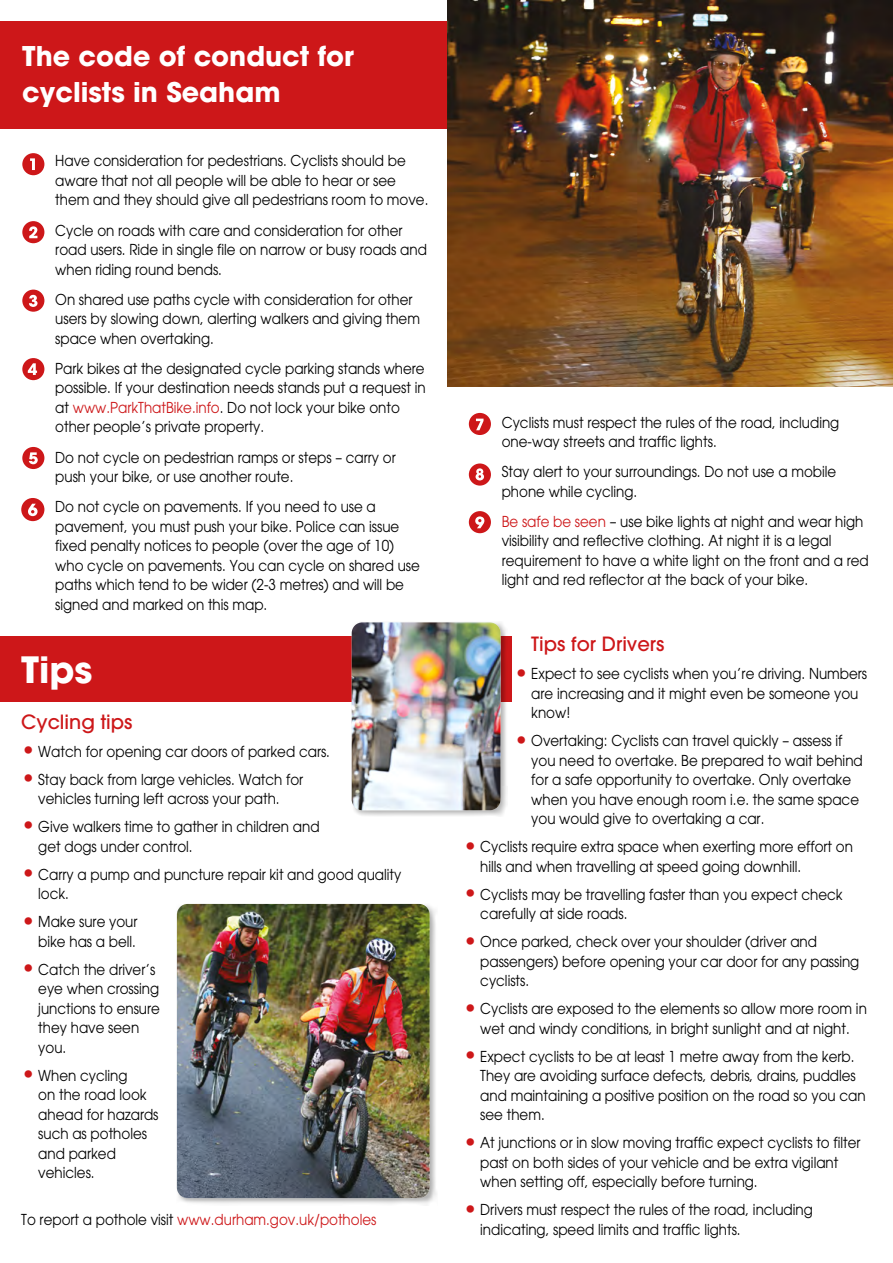
<style>
.page{position:relative;width:893px;height:1263px;background:#fff}
.page>*{position:absolute;margin:0;border:0;box-sizing:border-box;transform-origin:0 0}
.White_headings_H2_23{font:700 36px "ITC Avant Garde Pro";color:#fff}
.White_headings_H2_23-2{font:700 27px/36px "ITC Avant Garde Pro";color:#fff}
.headings_H3_23{font:500 19.5px "ITC Avant Garde Pro";color:#cd1719}
.t1{font:15px/19.5px "ITC Avant Garde Pro";color:#000;scale:.9 1}
.body_text_P_23{font:15px "ITC Avant Garde Pro";color:#cd1719;scale:.9 1}
.s1{color:#cd1719}
.s2{font-size:24px;color:#cd1719}
.s3{color:#000}
</style>
<div class="page">
<div style="left:0;top:21px;width:448px;height:108px;background:#cd1719"></div>
<div style="left:22px;top:153px;width:22px;height:22px;background:#cd1719;border-radius:50%"></div>
<svg style="left:30px;top:158px;width:5px;height:12px"></svg>
<div style="left:22px;top:221px;width:22px;height:22px;background:#cd1719;border-radius:50%"></div>
<svg style="left:29px;top:226px;width:8px;height:12px"></svg>
<div style="left:22px;top:290px;width:22px;height:22px;background:#cd1719;border-radius:50%"></div>
<svg style="left:29px;top:295px;width:9px;height:12px"></svg>
<div style="left:22px;top:358px;width:22px;height:22px;background:#cd1719;border-radius:50%"></div>
<svg style="left:28px;top:363px;width:9px;height:12px"></svg>
<div style="left:22px;top:447px;width:22px;height:22px;background:#cd1719;border-radius:50%"></div>
<svg style="left:29px;top:452px;width:9px;height:12px"></svg>
<div style="left:21px;top:498px;width:23px;height:23px;background:#cd1719;border-radius:50%"></div>
<svg style="left:28px;top:504px;width:10px;height:12px"></svg>
<img style="left:448px;top:0;width:445px;height:387px">
<div style="left:469px;top:413px;width:22px;height:22px;background:#cd1719;border-radius:50%"></div>
<svg style="left:476px;top:419px;width:8px;height:11px"></svg>
<div style="left:469px;top:463px;width:22px;height:23px;background:#cd1719;border-radius:50%"></div>
<svg style="left:476px;top:468px;width:8px;height:12px"></svg>
<div style="left:469px;top:511px;width:22px;height:22px;background:#cd1719;border-radius:50%"></div>
<svg style="left:475px;top:516px;width:9px;height:12px"></svg>
<div style="left:0;top:637px;width:511px;height:65px;background:#cd1719"></div>
<div style="left:351px;top:621px;width:157px;height:196px;background:#000;opacity:.3"></div>
<img style="left:352px;top:622px;width:149px;height:188px">
<div style="left:176px;top:903px;width:261px;height:302px;background:#000;opacity:.3"></div>
<img style="left:177px;top:904px;width:253px;height:294px">
<h2 class="White_headings_H2_23-2" style="left:22px;top:38px;width:333px">The code of conduct for cyclists in Seaham</h2>
<p class="t1" style="left:55px;top:151px;width:416px;text-indent:-26px">1. Have consideration for pedestrians. Cyclists should be aware that not all people will be able to hear or see them and they should give all pedestrians room to move.</p>
<p class="t1" style="left:55px;top:220px;width:414px;text-indent:-26px">2. Cycle on roads with care and consideration for other road users. Ride in single file on narrow or busy roads and when riding round bends.</p>
<p class="t1" style="left:55px;top:289px;width:407px;text-indent:-26px">3. On shared use paths cycle with consideration for other users by slowing down, alerting walkers and giving them space when overtaking.</p>
<p class="t1" style="left:55px;top:358px;width:413px;text-indent:-26px">4. Park bikes at the designated cycle parking stands where possible. If your destination needs stands put a request in at <span class="s1">www.ParkThatBike.info</span>. Do not lock your bike onto other people’s private property.</p>
<p class="t1" style="left:55px;top:447px;width:380px;text-indent:-26px">5. Do not cycle on pedestrian ramps or steps – carry or push your bike, or use another route.</p>
<p class="t1" style="left:55px;top:497px;width:407px;text-indent:-26px">6. Do not cycle on pavements. If you need to use a pavement, you must push your bike. Police can issue fixed penalty notices to people (over the age of 10) who cycle on pavements. You can cycle on shared use paths which tend to be wider (2-3 metres) and will be signed and marked on this map.</p>
<h2 class="White_headings_H2_23" style="left:21px;top:645px;width:73px">Tips</h2>
<h3 class="headings_H3_23" style="left:21px;top:709px;width:113px">Cycling tips</h3>
<p class="t1" style="left:21px;top:741px;width:345px"><span class="s2">•</span> Watch for opening car doors of parked cars.</p>
<p class="t1" style="left:21px;top:769px;width:315px;text-align:center"><span class="s2">•</span> Stay back from large vehicles. Watch for vehicles turning left across your path.</p>
<p class="t1" style="left:38px;top:817px;width:314px;text-indent:-17px"><span class="s2">•</span> Give walkers time to gather in children and get dogs under control.</p>
<p class="t1" style="left:38px;top:864px;width:405px;text-indent:-17px"><span class="s2">•</span> Carry a pump and puncture repair kit and good quality lock.</p>
<p class="t1" style="left:21px;top:912px;width:131px;text-align:right"><span class="s2">•</span> Make sure your bike has a bell.</p>
<p class="t1" style="left:38px;top:959px;width:137px;text-indent:-17px"><span class="s2">•</span> Catch the driver’s eye when crossing junctions to ensure they have seen you.</p>
<p class="t1" style="left:38px;top:1065px;width:135px;text-indent:-17px"><span class="s2">•</span> When cycling<br>on the road look ahead for hazards such as potholes and parked vehicles.</p>
<p class="body_text_P_23" style="left:21px;top:1210px;width:396px"><span class="s3">To report a pothole visit</span> www.durham.gov.uk/potholes</p>
<p class="t1" style="left:502px;top:412px;width:377px;text-indent:-26px">7. Cyclists must respect the rules of the road, including one-way streets and traffic lights.</p>
<p class="t1" style="left:502px;top:462px;width:373px;text-indent:-26px">8. Stay alert to your surroundings. Do not use a mobile phone while cycling.</p>
<p class="t1" style="left:502px;top:511px;width:409px;text-indent:-26px">9. <span class="s1">Be safe be seen</span> – use bike lights at night and wear high visibility and reflective clothing. At night it is a legal requirement to have a white light on the front and a red light and red reflector at the back of your bike.</p>
<h3 class="headings_H3_23" style="left:531px;top:632px;width:135px">Tips for Drivers</h3>
<p class="t1" style="left:531px;top:664px;width:375px;text-indent:-17px"><span class="s2">•</span> Expect to see cyclists when you’re driving. Numbers are increasing and it might even be someone you know!</p>
<p class="t1" style="left:531px;top:731px;width:370px;text-indent:-17px"><span class="s2">•</span> Overtaking: Cyclists can travel quickly – assess if you need to overtake. Be prepared to wait behind for a safe opportunity to overtake. Only overtake when you have enough room i.e. the same space you would give to overtaking a car.</p>
<p class="t1" style="left:480px;top:837px;width:416px;text-indent:-17px"><span class="s2">•</span> Cyclists require extra space when exerting more effort on hills and when travelling at speed going downhill.</p>
<p class="t1" style="left:480px;top:884px;width:404px;text-indent:-17px"><span class="s2">•</span> Cyclists may be travelling faster than you expect check carefully at side roads.</p>
<p class="t1" style="left:480px;top:932px;width:423px;text-indent:-17px"><span class="s2">•</span> Once parked, check over your shoulder (driver and passengers) before opening your car door for any passing cyclists.</p>
<p class="t1" style="left:463px;top:999px;width:450px;text-align:center"><span class="s2">•</span> Cyclists are exposed to the elements so allow more room in wet and windy conditions, in bright sunlight and at night.</p>
<p class="t1" style="left:480px;top:1046px;width:430px;text-indent:-17px"><span class="s2">•</span> Expect cyclists to be at least 1 metre away from the kerb.<br>They are avoiding surface defects, debris, drains, puddles and maintaining a positive position on the road so you can see them.</p>
<p class="t1" style="left:480px;top:1133px;width:424px;text-indent:-17px"><span class="s2">•</span> At junctions or in slow moving traffic expect cyclists to filter past on both sides of your vehicle and be extra vigilant when setting off, especially before turning.</p>
<p class="t1" style="left:480px;top:1200px;width:371px;text-indent:-17px"><span class="s2">•</span> Drivers must respect the rules of the road, including indicating, speed limits and traffic lights.</p>
</div>
